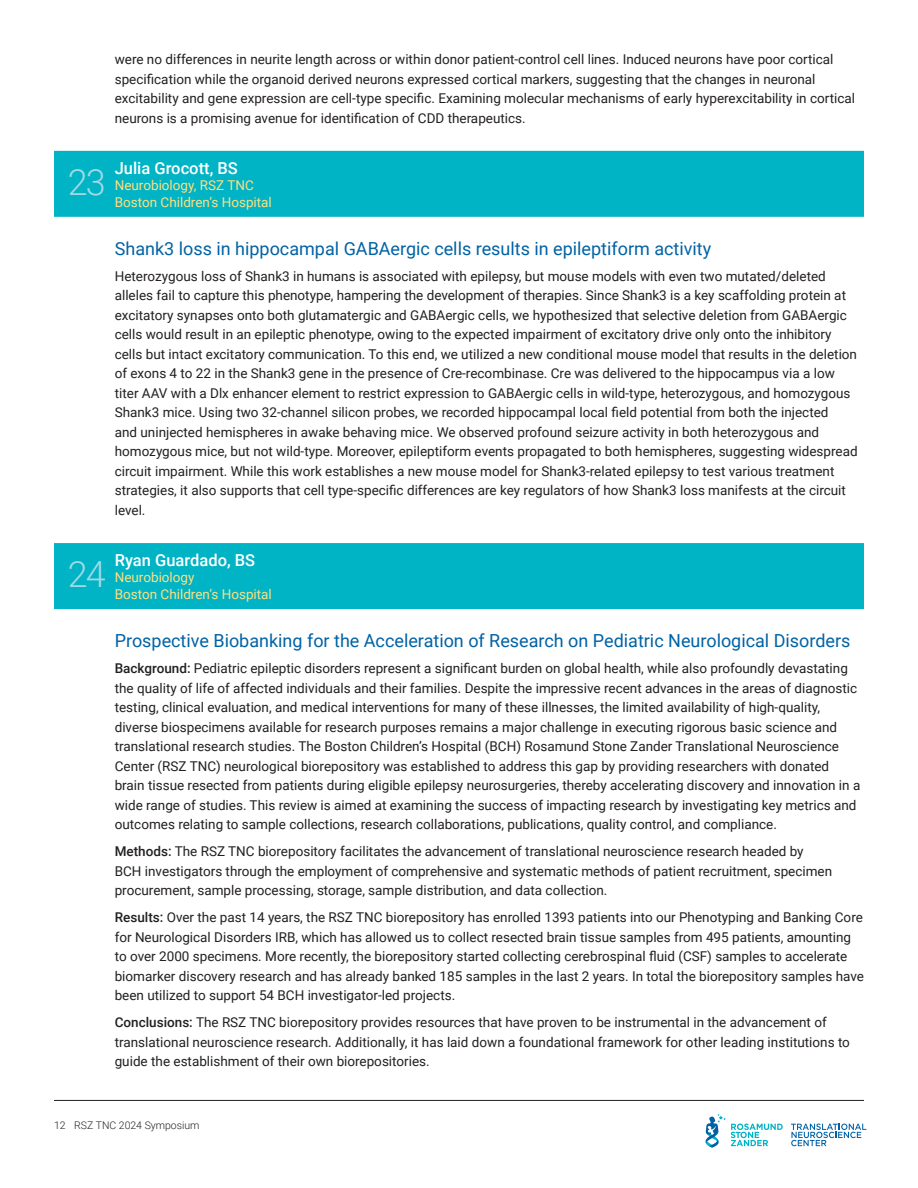
<style>
.page{position:relative;width:918px;height:1188px;background:#fff}
.page>*{position:absolute;margin:0;border:0;box-sizing:border-box;transform-origin:0 0}
.ALT_NAME{font:300 36px "Roboto";color:#a0dae4}
.ALT_Headline{font:18px "Roboto";color:#0062a5}
.ALT_NAME-2{font:500 16.5px "Roboto";color:#fff}
.ALT_Body{font:13.5px/19.5px "Roboto";color:#231f20}
.ALT_Affiliation{font:13.5px "Roboto";color:#ffe07f}
.t1{font:300 10.5px "Roboto";color:#231f20}
.s1{font-weight:500}
</style>
<div class="page">
<svg style="left:791px;top:1124px;width:75px;height:22px"></svg>
<svg style="left:705px;top:1114px;width:78px;height:34px"></svg>
<hr style="left:54px;top:1100px;width:810px;height:1px;background:#231f20">
<div style="left:54px;top:151px;width:810px;height:66px;background:#00b3c5"></div>
<div style="left:54px;top:543px;width:810px;height:66px;background:#00b3c5"></div>
<p class="ALT_Body" style="left:115px;top:49px;width:742px">were no differences in neurite length across or within donor patient-control cell lines. Induced neurons have poor cortical specification while the organoid derived neurons expressed cortical markers, suggesting that the changes in neuronal excitability and gene expression are cell-type specific. Examining molecular mechanisms of early hyperexcitability in cortical neurons is a promising avenue for identification of CDD therapeutics.</p>
<p class="ALT_NAME" style="left:68px;top:157px;width:40px">23</p>
<p class="ALT_NAME-2" style="left:115px;top:156px;width:125px">Julia Grocott, BS</p>
<p class="ALT_Affiliation" style="left:115px;top:176px;width:141px">Neurobiology, RSZ TNC</p>
<p class="ALT_Affiliation" style="left:115px;top:192px;width:159px">Boston Children’s Hospital</p>
<p class="ALT_Headline" style="left:115px;top:236px;width:598px">Shank3 loss in hippocampal GABAergic cells results in epileptiform activity</p>
<p class="ALT_Body" style="left:115px;top:266px;width:744px">Heterozygous loss of Shank3 in humans is associated with epilepsy, but mouse models with even two mutated/deleted alleles fail to capture this phenotype, hampering the development of therapies. Since Shank3 is a key scaffolding protein at excitatory synapses onto both glutamatergic and GABAergic cells, we hypothesized that selective deletion from GABAergic cells would result in an epileptic phenotype, owing to the expected impairment of excitatory drive only onto the inhibitory cells but intact excitatory communication. To this end, we utilized a new conditional mouse model that results in the deletion of exons 4 to 22 in the Shank3 gene in the presence of Cre-recombinase. Cre was delivered to the hippocampus via a low titer AAV with a Dlx enhancer element to restrict expression to GABAergic cells in wild-type, heterozygous, and homozygous Shank3 mice. Using two 32-channel silicon probes, we recorded hippocampal local field potential from both the injected<br>and uninjected hemispheres in awake behaving mice. We observed profound seizure activity in both heterozygous and homozygous mice, but not wild-type. Moreover, epileptiform events propagated to both hemispheres, suggesting widespread circuit impairment. While this work establishes a new mouse model for Shank3-related epilepsy to test various treatment strategies, it also supports that cell type-specific differences are key regulators of how Shank3 loss manifests at the circuit level.</p>
<p class="ALT_NAME" style="left:68px;top:549px;width:40px">24</p>
<p class="ALT_NAME-2" style="left:115px;top:548px;width:142px">Ryan Guardado, BS</p>
<p class="ALT_Affiliation" style="left:115px;top:568px;width:81px">Neurobiology</p>
<p class="ALT_Affiliation" style="left:115px;top:585px;width:159px">Boston Children’s Hospital</p>
<p class="ALT_Headline" style="left:115px;top:628px;width:737px">Prospective Biobanking for the Acceleration of Research on Pediatric Neurological Disorders</p>
<p class="ALT_Body" style="left:115px;top:658px;width:747px"><span class="s1">Background:</span> Pediatric epileptic disorders represent a significant burden on global health, while also profoundly devastating the quality of life of affected individuals and their families. Despite the impressive recent advances in the areas of diagnostic testing, clinical evaluation, and medical interventions for many of these illnesses, the limited availability of high-quality, diverse biospecimens available for research purposes remains a major challenge in executing rigorous basic science and translational research studies. The Boston Children’s Hospital (BCH) Rosamund Stone Zander Translational Neuroscience Center (RSZ TNC) neurological biorepository was established to address this gap by providing researchers with donated brain tissue resected from patients during eligible epilepsy neurosurgeries, thereby accelerating discovery and innovation in a wide range of studies. This review is aimed at examining the success of impacting research by investigating key metrics and outcomes relating to sample collections, research collaborations, publications, quality control, and compliance.</p>
<p class="ALT_Body" style="left:115px;top:841px;width:719px"><span class="s1">Methods:</span> The RSZ TNC biorepository facilitates the advancement of translational neuroscience research headed by<br>BCH investigators through the employment of comprehensive and systematic methods of patient recruitment, specimen procurement, sample processing, storage, sample distribution, and data collection.</p>
<p class="ALT_Body" style="left:115px;top:907px;width:751px"><span class="s1">Results:</span> Over the past 14 years, the RSZ TNC biorepository has enrolled 1393 patients into our Phenotyping and Banking Core for Neurological Disorders IRB, which has allowed us to collect resected brain tissue samples from 495 patients, amounting to over 2000 specimens. More recently, the biorepository started collecting cerebrospinal fluid (CSF) samples to accelerate biomarker discovery research and has already banked 185 samples in the last 2 years. In total the biorepository samples have been utilized to support 54 BCH investigator-led projects.</p>
<p class="ALT_Body" style="left:115px;top:1012px;width:737px"><span class="s1">Conclusions:</span> The RSZ TNC biorepository provides resources that have proven to be instrumental in the advancement of translational neuroscience research. Additionally, it has laid down a foundational framework for other leading institutions to guide the establishment of their own biorepositories.</p>
<p class="t1" style="left:54px;top:1118px;width:147px">12 RSZ TNC 2024 Symposium</p>
</div>
